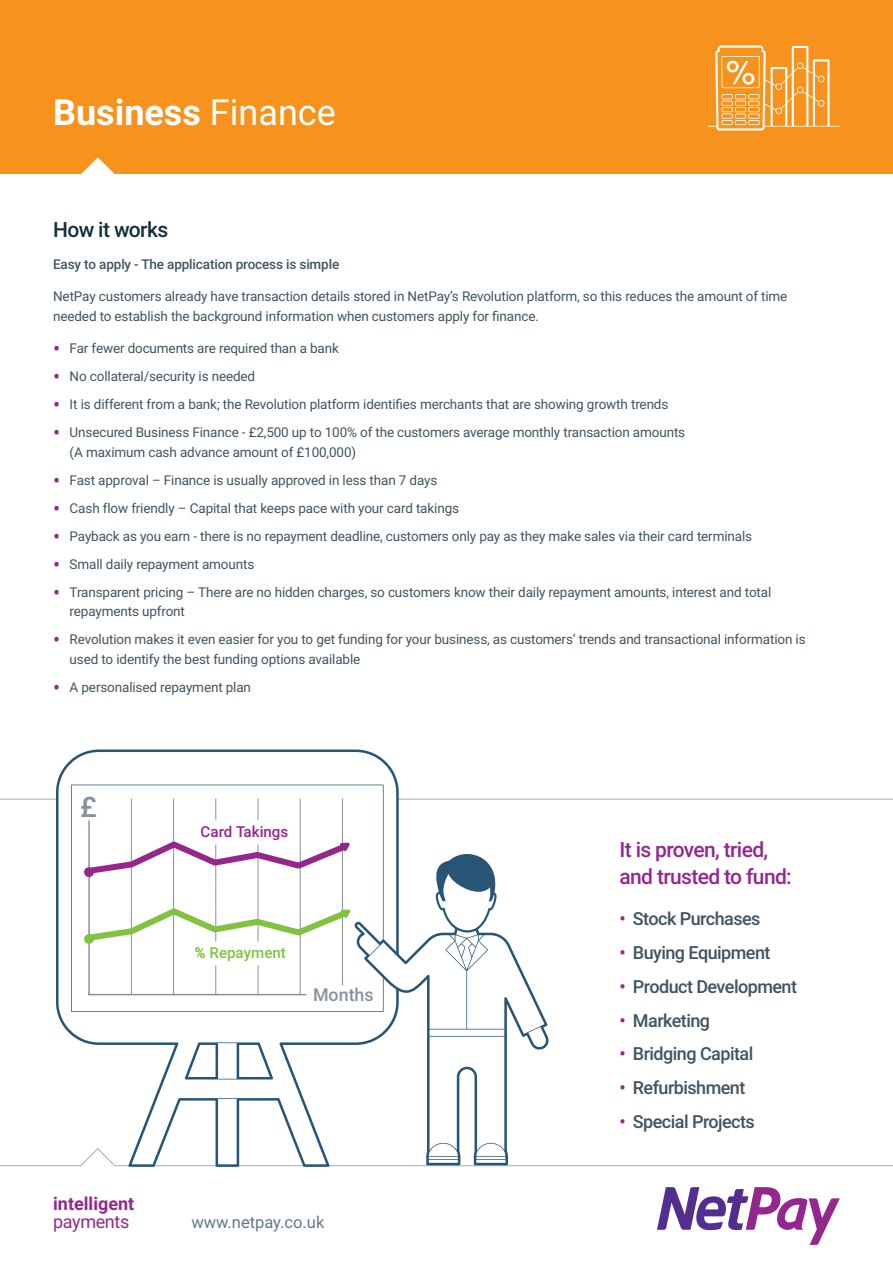
<style>
.page{position:relative;width:893px;height:1263px;background:#fff}
.page>*{position:absolute;margin:0;border:0;box-sizing:border-box;transform-origin:0 0}
.t1{font:700 36px "Roboto";color:#fff}
.t2{font:500 28.35px "Roboto";color:#88929e}
.t3{font:500 21px/27px "Roboto";letter-spacing:-.03em;color:#95268d}
.t4{font:500 21px "Roboto";letter-spacing:-.03em;color:#152f3f}
.t5{font:500 18px "Roboto";letter-spacing:-.03em;color:#405461}
.t6{font:700 18px/18px "Roboto";color:#95268d}
.t7{font:500 17.85px "Roboto";color:#88929e}
.t8{font:16.5px "Roboto";color:#637887}
.t9{font:500 15.15px "Roboto";color:#95268d}
.t10{font:500 15.15px "Roboto";color:#81c340}
.t11{font:13.5px/19.5px "Roboto";letter-spacing:-.01em;color:#405461}
.t12{font:500 13.5px "Roboto";letter-spacing:-.01em;color:#405461}
.s1{font-weight:400}
.s2{font-size:21px;color:#95268d}
.s3{font-weight:900}
.s4{color:#95268d}
</style>
<div class="page">
<div style="left:0;top:0;width:893px;height:174px;background:#f7931d"></div>
<svg style="left:0;top:1165px;width:893px;height:2px"></svg>
<hr style="left:398px;top:799px;width:495px;height:1px;background:#a1aeb8">
<hr style="left:0;top:799px;width:58px;height:1px;background:#a1aeb8">
<svg style="left:657px;top:1187px;width:183px;height:58px"></svg>
<svg style="left:708px;top:45px;width:132px;height:86px;background:#f8a84a"></svg>
<svg style="left:56px;top:749px;width:343px;height:418px"></svg>
<svg style="left:354px;top:846px;width:195px;height:319px"></svg>
<hr style="left:88px;top:820px;width:2px;height:175px;background:#88929e">
<hr style="left:89px;top:994px;width:217px;height:1px;background:#88929e">
<hr style="left:131px;top:798px;width:1px;height:197px;background:#88929e">
<hr style="left:173px;top:798px;width:1px;height:197px;background:#88929e">
<svg style="left:215px;top:798px;width:1px;height:22px"></svg>
<hr style="left:215px;top:845px;width:1px;height:96px;background:#88929e">
<svg style="left:258px;top:798px;width:1px;height:22px"></svg>
<hr style="left:215px;top:965px;width:1px;height:30px;background:#88929e">
<hr style="left:258px;top:965px;width:1px;height:30px;background:#88929e">
<hr style="left:258px;top:845px;width:1px;height:96px;background:#88929e">
<hr style="left:300px;top:798px;width:1px;height:197px;background:#88929e">
<hr style="left:342px;top:798px;width:1px;height:187px;background:#88929e">
<svg style="left:84px;top:838px;width:269px;height:39px"></svg>
<svg style="left:84px;top:905px;width:269px;height:39px"></svg>
<p class="t1" style="left:53px;top:87px;width:284px">Business <span class="s1">Finance</span></p>
<p class="t4" style="left:53px;top:215px;width:117px">How it works</p>
<p class="t12" style="left:53px;top:255px;width:288px">Easy to apply - The application process is simple</p>
<p class="t11" style="left:53px;top:286px;width:736px">NetPay customers already have transaction details stored in NetPay’s Revolution platform, so this reduces the amount of time needed to establish the background information when customers apply for finance.</p>
<p class="t11" style="left:53px;top:338px;width:287px"><span class="s2">•</span> Far fewer documents are required than a bank</p>
<p class="t11" style="left:53px;top:366px;width:204px"><span class="s2">•</span> No collateral/security is needed</p>
<p class="t11" style="left:53px;top:394px;width:617px"><span class="s2">•</span> It is different from a bank; the Revolution platform identifies merchants that are showing growth trends</p>
<p class="t11" style="left:70px;top:422px;width:617px;text-indent:-16px"><span class="s2">•</span> Unsecured Business Finance - £2,500 up to 100% of the customers average monthly transaction amounts (A maximum cash advance amount of £100,000)</p>
<p class="t11" style="left:53px;top:470px;width:386px"><span class="s2">•</span> Fast approval – Finance is usually approved in less than 7 days</p>
<p class="t11" style="left:53px;top:498px;width:407px"><span class="s2">•</span> Cash flow friendly – Capital that keeps pace with your card takings</p>
<p class="t11" style="left:53px;top:526px;width:700px"><span class="s2">•</span> Payback as you earn - there is no repayment deadline, customers only pay as they make sales via their card terminals</p>
<p class="t11" style="left:53px;top:554px;width:203px"><span class="s2">•</span> Small daily repayment amounts</p>
<p class="t11" style="left:70px;top:582px;width:703px;text-indent:-16px"><span class="s2">•</span> Transparent pricing – There are no hidden charges, so customers know their daily repayment amounts, interest and total repayments upfront</p>
<p class="t11" style="left:70px;top:629px;width:737px;text-indent:-16px"><span class="s2">•</span> Revolution makes it even easier for you to get funding for your business, as customers’ trends and transactional information is used to identify the best funding options available</p>
<p class="t11" style="left:53px;top:677px;width:199px"><span class="s2">•</span> A personalised repayment plan</p>
<h2 class="t2" style="left:80px;top:787px;width:18px">£</h2>
<p class="t9" style="left:201px;top:821px;width:89px">Card Takings</p>
<p class="t10" style="left:195px;top:942px;width:93px"><span class="s3">%</span> Repayment</p>
<h3 class="t7" style="left:313px;top:982px;width:62px">Months</h3>
<p class="t6" style="left:53px;top:1194px;width:83px">intelligent <span class="s1">payments</span></p>
<p class="t8" style="left:191px;top:1211px;width:135px">www.netpay.co.uk</p>
<p class="t3" style="left:619px;top:836px;width:174px">It is proven, tried, and trusted to fund:</p>
<p class="t5" style="left:619px;top:906px;width:143px"><span class="s4">•</span> Stock Purchases</p>
<p class="t5" style="left:619px;top:940px;width:153px"><span class="s4">•</span> Buying Equipment</p>
<p class="t5" style="left:619px;top:974px;width:179px"><span class="s4">•</span> Product Development</p>
<p class="t5" style="left:619px;top:1007px;width:92px"><span class="s4">•</span> Marketing</p>
<p class="t5" style="left:619px;top:1041px;width:135px"><span class="s4">•</span> Bridging Capital</p>
<p class="t5" style="left:619px;top:1075px;width:127px"><span class="s4">•</span> Refurbishment</p>
<p class="t5" style="left:619px;top:1109px;width:137px"><span class="s4">•</span> Special Projects</p>
</div>
